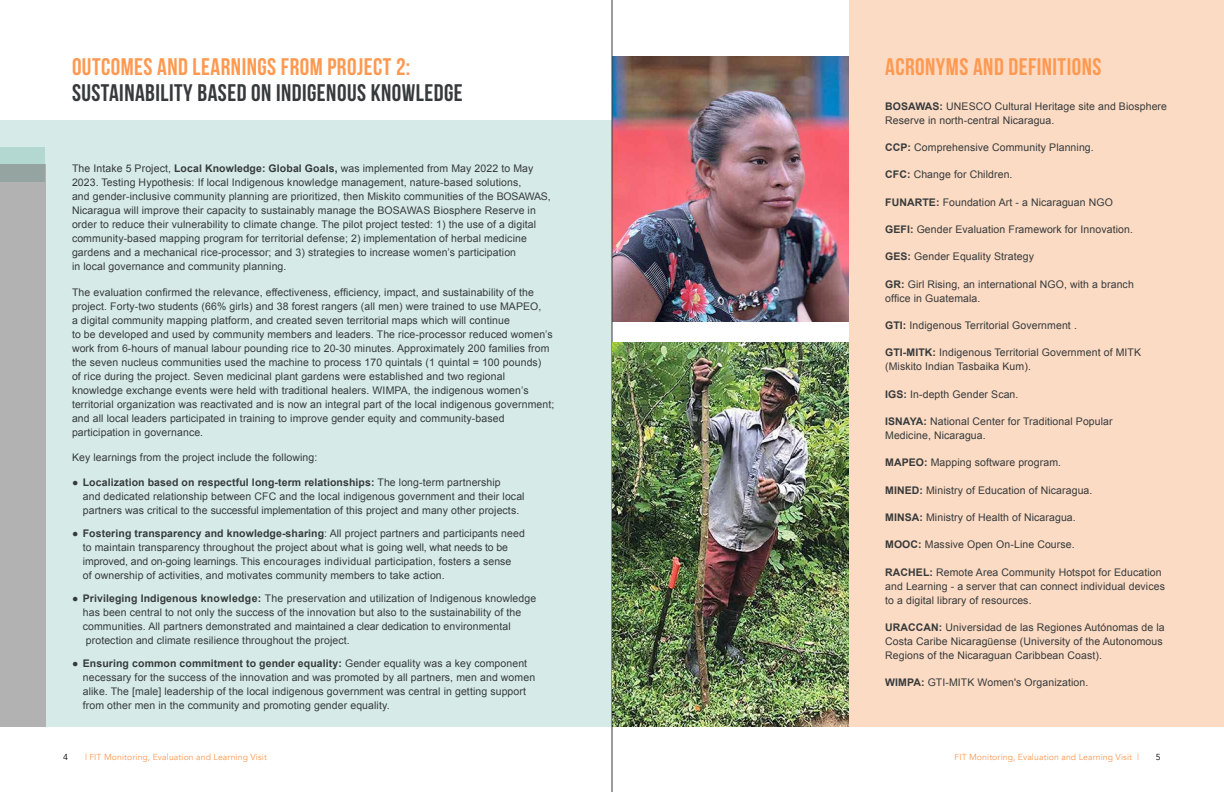
<style>
.page{position:relative;width:1224px;height:792px;background:#fff}
.page>*{position:absolute;margin:0;border:0;box-sizing:border-box;transform-origin:0 0}
.t1{font:24px "Bebas Neue";letter-spacing:.02em;color:#ff9951}
.t2{font:24px "Bebas Neue";letter-spacing:.02em;color:#363a3b}
.t3{font:10.5px/14px "Arial";letter-spacing:.01em;color:#363a3b}
.t4{font:8.7px "Avenir";letter-spacing:.01em;color:#ff9951}
.t5{font:8.7px "Avenir";color:#000}
.s1{font-weight:700}
</style>
<div class="page">
<div style="left:0;top:120px;width:612px;height:607px;background:#d6ebe7"></div>
<div style="left:849px;top:0;width:375px;height:727px;background:#fcdbc4"></div>
<div style="left:0;top:165px;width:46px;height:562px;background:#b3b2b2"></div>
<svg style="left:0;top:148px;width:45px;height:34px;background:#a3bcb7"></svg>
<img style="left:613px;top:57px;width:236px;height:264px">
<hr style="left:612px;top:0;width:1px;height:792px;background:#363a3b">
<img style="left:612px;top:342px;width:237px;height:385px">
<h1 class="t1" style="left:72px;top:53px;width:340px">OUTCOMES AND LEARNINGS FROM PROJECT 2:</h1>
<h1 class="t2" style="left:72px;top:79px;width:392px">SUSTAINABILITY BASED ON INDIGENOUS KNOWLEDGE</h1>
<p class="t3" style="left:72px;top:162px;width:480px">The Intake 5 Project, <span class="s1">Local Knowledge: Global Goals,</span> was implemented from May 2022 to May 2023. Testing Hypothesis: If local Indigenous knowledge management, nature-based solutions,<br>and gender-inclusive community planning are prioritized, then Miskito communities of the BOSAWAS, Nicaragua will improve their capacity to sustainably manage the BOSAWAS Biosphere Reserve in order to reduce their vulnerability to climate change. The pilot project tested: 1) the use of a digital community-based mapping program for territorial defense; 2) implementation of herbal medicine gardens and a mechanical rice-processor; and 3) strategies to increase women’s participation<br>in local governance and community planning.</p>
<p class="t3" style="left:72px;top:285px;width:484px">The evaluation confirmed the relevance, effectiveness, efficiency, impact, and sustainability of the project. Forty-two students (66% girls) and 38 forest rangers (all men) were trained to use MAPEO,<br>a digital community mapping platform, and created seven territorial maps which will continue<br>to be developed and used by community members and leaders. The rice-processor reduced women’s work from 6-hours of manual labour pounding rice to 20-30 minutes. Approximately 200 families from the seven nucleus communities used the machine to process 170 quintals (1 quintal = 100 pounds)<br>of rice during the project. Seven medicinal plant gardens were established and two regional knowledge exchange events were held with traditional healers. WIMPA, the indigenous women’s territorial organization was reactivated and is now an integral part of the local indigenous government; and all local leaders participated in training to improve gender equity and community-based participation in governance.</p>
<p class="t3" style="left:72px;top:450px;width:247px">Key learnings from the project include the following:</p>
<p class="t3" style="left:83px;top:476px;width:443px;text-indent:-11px">● <span class="s1">Localization based on respectful long-term relationships:</span> The long-term partnership<br>and dedicated relationship between CFC and the local indigenous government and their local partners was critical to the successful implementation of this project and many other projects.</p>
<p class="t3" style="left:83px;top:527px;width:444px;text-indent:-11px">● <span class="s1">Fostering transparency and knowledge-sharing</span>: All project partners and participants need to maintain transparency throughout the project about what is going well, what needs to be improved, and on-going learnings. This encourages individual participation, fosters a sense<br>of ownership of activities, and motivates community members to take action.</p>
<p class="t3" style="left:83px;top:592px;width:455px;text-indent:-11px">● <span class="s1">Privileging Indigenous knowledge:</span> The preservation and utilization of Indigenous knowledge has been central to not only the success of the innovation but also to the sustainability of the communities. All partners demonstrated and maintained a clear dedication to environmental protection and climate resilience throughout the project.</p>
<p class="t3" style="left:83px;top:657px;width:454px;text-indent:-11px">● <span class="s1">Ensuring common commitment to gender equality:</span> Gender equality was a key component necessary for the success of the innovation and was promoted by all partners, men and women alike. The [male] leadership of the local indigenous government was central in getting support from other men in the community and promoting gender equality.</p>
<h1 class="t1" style="left:885px;top:53px;width:218px">ACRONYMS AND DEFINITIONS</h1>
<p class="t3" style="left:885px;top:99px;width:283px"><span class="s1">BOSAWAS:</span> UNESCO Cultural Heritage site and Biosphere<br>Reserve in north-central Nicaragua.</p>
<p class="t3" style="left:885px;top:140px;width:210px"><span class="s1">CCP:</span> Comprehensive Community Planning.</p>
<p class="t3" style="left:885px;top:168px;width:129px"><span class="s1">CFC:</span> Change for Children.</p>
<p class="t3" style="left:885px;top:195px;width:229px"><span class="s1">FUNARTE:</span> Foundation Art - a Nicaraguan NGO</p>
<p class="t3" style="left:885px;top:222px;width:249px"><span class="s1">GEFI:</span> Gender Evaluation Framework for Innovation.</p>
<p class="t3" style="left:885px;top:250px;width:150px"><span class="s1">GES:</span> Gender Equality Strategy</p>
<p class="t3" style="left:885px;top:277px;width:250px"><span class="s1">GR:</span> Girl Rising, an international NGO, with a branch office in Guatemala.</p>
<p class="t3" style="left:885px;top:319px;width:193px"><span class="s1">GTI:</span> Indigenous Territorial Government .</p>
<p class="t3" style="left:885px;top:346px;width:257px"><span class="s1">GTI-MITK:</span> Indigenous Territorial Government of MITK (Miskito Indian Tasbaika Kum).</p>
<p class="t3" style="left:885px;top:387px;width:135px"><span class="s1">IGS:</span> In-depth Gender Scan.</p>
<p class="t3" style="left:885px;top:415px;width:229px"><span class="s1">ISNAYA:</span> National Center for Traditional Popular<br>Medicine, Nicaragua.</p>
<p class="t3" style="left:885px;top:456px;width:177px"><span class="s1">MAPEO:</span> Mapping software program.</p>
<p class="t3" style="left:885px;top:483px;width:209px"><span class="s1">MINED:</span> Ministry of Education of Nicaragua.</p>
<p class="t3" style="left:885px;top:511px;width:192px"><span class="s1">MINSA:</span> Ministry of Health of Nicaragua.</p>
<p class="t3" style="left:885px;top:538px;width:191px"><span class="s1">MOOC:</span> Massive Open On-Line Course.</p>
<p class="t3" style="left:885px;top:565px;width:281px"><span class="s1">RACHEL:</span> Remote Area Community Hotspot for Education and Learning - a server that can connect individual devices to a digital library of resources.</p>
<p class="t3" style="left:885px;top:621px;width:281px"><span class="s1">URACCAN:</span> Universidad de las Regiones Autónomas de la<br>Costa Caribe Nicaragüense (University of the Autonomous<br>Regions of the Nicaraguan Caribbean Coast).</p>
<p class="t3" style="left:885px;top:676px;width:205px"><span class="s1">WIMPA:</span> GTI-MITK Women's Organization.</p>
<p class="t5" style="left:63px;top:751px;width:6px">4</p>
<p class="t4" style="left:85px;top:751px;width:184px">| FIT Monitoring, Evaluation and Learning Visit</p>
<p class="t4" style="left:955px;top:751px;width:186px">FIT Monitoring, Evaluation and Learning Visit |</p>
<p class="t5" style="left:1156px;top:751px;width:6px">5</p>
</div>
